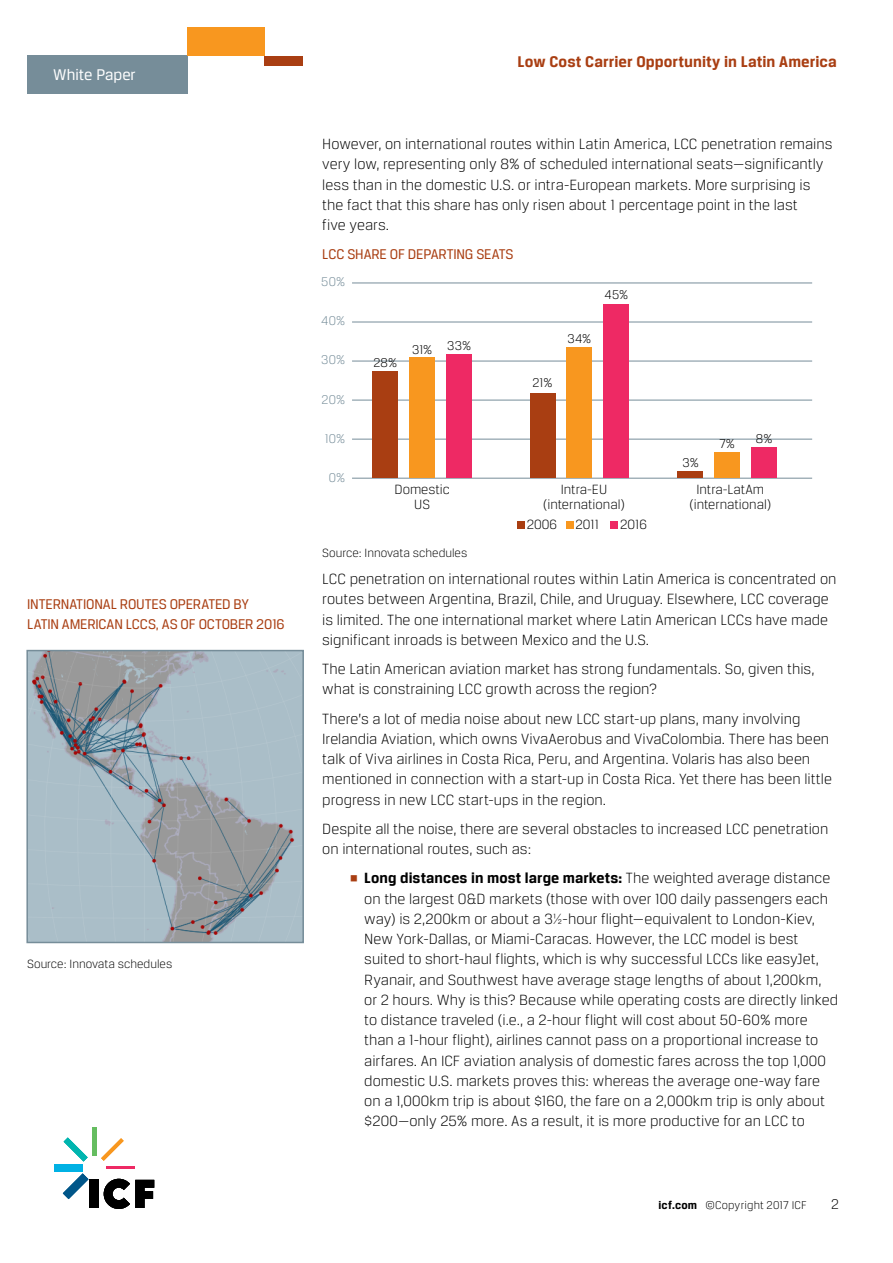
<style>
.page{position:relative;width:893px;height:1263px;background:#fff}
.page>*{position:absolute;margin:0;border:0;box-sizing:border-box;transform-origin:0 0}
.t1{font:700 16.5px "Breuer Text";letter-spacing:.005em;color:#a93e12}
.t2{font:16.5px "Breuer Text";color:#fff}
.t3{font:300 15.75px/20.2px "Breuer Text";color:#000}
.t4{font:15px/19.5px "Breuer Text";letter-spacing:-.01em;color:#a93e12}
.t5{font:300 15px "Breuer Text";color:#000}
.t6{font:300 14.25px/15px "Breuer Text";color:#000;text-align:center}
.t7{font:300 13.5px "Breuer Text";letter-spacing:.02em;color:#000}
.t8{font:300 13.5px "Breuer Text";letter-spacing:.02em;color:#768d99}
.t9{font:300 12.75px "Breuer Text";color:#000}
.t10{font:300 12px "Breuer Text";letter-spacing:.01em;color:#000}
.s1{color:#a93e12}
.s2{font-weight:700}
</style>
<div class="page">
<div style="left:27px;top:56px;width:160px;height:38px;background:#768d99"></div>
<div style="left:187px;top:27px;width:78px;height:29px;background:#f8971f"></div>
<div style="left:265px;top:56px;width:38px;height:9px;background:#a93e12"></div>
<img style="left:29px;top:653px;width:272px;height:287px">
<div style="left:26px;top:650px;width:278px;height:293px;border:2px solid #768d99"></div>
<hr style="left:352px;top:439px;width:460px;height:1px;background:#768d99">
<hr style="left:352px;top:400px;width:460px;height:1px;background:#768d99">
<hr style="left:352px;top:361px;width:460px;height:1px;background:#768d99">
<hr style="left:352px;top:322px;width:460px;height:1px;background:#768d99">
<hr style="left:352px;top:283px;width:460px;height:1px;background:#768d99">
<hr style="left:352px;top:478px;width:460px;height:1px;background:#768d99">
<div style="left:372px;top:372px;width:26px;height:106px;background:#a93e12"></div>
<div style="left:530px;top:393px;width:25px;height:85px;background:#a93e12"></div>
<div style="left:677px;top:471px;width:26px;height:7px;background:#a93e12"></div>
<div style="left:409px;top:357px;width:26px;height:121px;background:#f8971f"></div>
<div style="left:566px;top:347px;width:26px;height:131px;background:#f8971f"></div>
<div style="left:714px;top:452px;width:26px;height:26px;background:#f8971f"></div>
<div style="left:446px;top:354px;width:26px;height:124px;background:#ee2964"></div>
<div style="left:603px;top:304px;width:26px;height:174px;background:#ee2964"></div>
<div style="left:751px;top:447px;width:26px;height:31px;background:#ee2964"></div>
<div style="left:517px;top:521px;width:7px;height:7px;background:#a93e12"></div>
<div style="left:566px;top:521px;width:7px;height:7px;background:#f8971f"></div>
<div style="left:611px;top:521px;width:7px;height:7px;background:#ee2964"></div>
<div style="left:89px;top:1180px;width:10px;height:28px;background:#000"></div>
<svg style="left:63px;top:1173px;width:25px;height:26px"></svg>
<div style="left:54px;top:1164px;width:28px;height:7px;background:#00b1e4"></div>
<svg style="left:64px;top:1137px;width:24px;height:24px"></svg>
<hr style="left:92px;top:1128px;width:4px;height:28px;background:#65bd60">
<svg style="left:101px;top:1138px;width:23px;height:23px"></svg>
<hr style="left:106px;top:1167px;width:28px;height:2px;background:#ee2964">
<svg style="left:104px;top:1179px;width:50px;height:30px"></svg>
<p class="t2" style="left:53px;top:65px;width:84px">White Paper</p>
<p class="t4" style="left:27px;top:594px;width:259px">INTERNATIONAL ROUTES OPERATED BY<br>LATIN AMERICAN LCCS, AS OF OCTOBER 2016</p>
<p class="t9" style="left:27px;top:957px;width:147px">Source: Innovata schedules</p>
<p class="t1" style="left:518px;top:52px;width:321px">Low Cost Carrier Opportunity in Latin America</p>
<p class="t3" style="left:322px;top:134px;width:512px">However, on international routes within Latin America, LCC penetration remains very low, representing only 8% of scheduled international seats—significantly less than in the domestic U.S. or intra-European markets. More surprising is the fact that this share has only risen about 1 percentage point in the last<br>five years.</p>
<p class="t4" style="left:322px;top:244px;width:193px">LCC SHARE OF DEPARTING SEATS</p>
<p class="t8" style="left:321px;top:275px;width:26px">50%</p>
<p class="t8" style="left:321px;top:314px;width:26px">40%</p>
<p class="t8" style="left:321px;top:353px;width:26px">30%</p>
<p class="t8" style="left:322px;top:392px;width:25px">20%</p>
<p class="t8" style="left:325px;top:431px;width:22px">10%</p>
<p class="t8" style="left:329px;top:470px;width:18px">0%</p>
<p class="t7" style="left:373px;top:356px;width:25px">28%</p>
<p class="t7" style="left:412px;top:343px;width:22px">31%</p>
<p class="t7" style="left:447px;top:338px;width:25px">33%</p>
<p class="t7" style="left:532px;top:375px;width:22px">21%</p>
<p class="t7" style="left:568px;top:331px;width:25px">34%</p>
<p class="t7" style="left:604px;top:288px;width:25px">45%</p>
<p class="t7" style="left:682px;top:455px;width:18px">3%</p>
<p class="t7" style="left:719px;top:436px;width:17px">7%</p>
<p class="t7" style="left:756px;top:431px;width:18px">8%</p>
<p class="t6" style="left:394px;top:481px;width:57px">Domestic<br>US</p>
<p class="t6" style="left:543px;top:481px;width:83px">Intra-EU (international)</p>
<p class="t6" style="left:689px;top:481px;width:83px">Intra-LatAm (international)</p>
<p class="t6" style="left:527px;top:517px;width:32px">2006</p>
<p class="t6" style="left:576px;top:517px;width:25px">2011</p>
<p class="t6" style="left:620px;top:517px;width:28px">2016</p>
<p class="t9" style="left:322px;top:546px;width:147px">Source: Innovata schedules</p>
<p class="t3" style="left:322px;top:569px;width:516px">LCC penetration on international routes within Latin America is concentrated on routes between Argentina, Brazil, Chile, and Uruguay. Elsewhere, LCC coverage is limited. The one international market where Latin American LCCs have made significant inroads is between Mexico and the U.S.</p>
<p class="t3" style="left:322px;top:659px;width:494px">The Latin American aviation market has strong fundamentals. So, given this, what is constraining LCC growth across the region?</p>
<p class="t3" style="left:322px;top:708px;width:511px">There’s a lot of media noise about new LCC start-up plans, many involving Irelandia Aviation, which owns VivaAerobus and VivaColombia. There has been talk of Viva airlines in Costa Rica, Peru, and Argentina. Volaris has also been mentioned in connection with a start-up in Costa Rica. Yet there has been little progress in new LCC start-ups in the region.</p>
<p class="t3" style="left:322px;top:818px;width:507px">Despite all the noise, there are several obstacles to increased LCC penetration on international routes, such as:</p>
<p class="t3" style="left:364px;top:868px;width:476px;text-indent:-15px"><span class="s1">▪</span> <span class="s2">Long distances in most large markets:</span> The weighted average distance on the largest O&amp;D markets (those with over 100 daily passengers each way) is 2,200km or about a 3½-hour flight—equivalent to London-Kiev, New York-Dallas, or Miami-Caracas. However, the LCC model is best suited to short-haul flights, which is why successful LCCs like easyJet, Ryanair, and Southwest have average stage lengths of about 1,200km, or 2 hours. Why is this? Because while operating costs are directly linked to distance traveled (i.e., a 2-hour flight will cost about 50-60% more than a 1-hour flight), airlines cannot pass on a proportional increase to airfares. An ICF aviation analysis of domestic fares across the top 1,000 domestic U.S. markets proves this: whereas the average one-way fare on a 1,000km trip is about $160, the fare on a 2,000km trip is only about $200—only 25% more. As a result, it is more productive for an LCC to</p>
<p class="t10" style="left:658px;top:1198px;width:150px"><span class="s2">icf.com</span> ©Copyright 2017 ICF</p>
<p class="t5" style="left:831px;top:1196px;width:9px">2</p>
</div>
